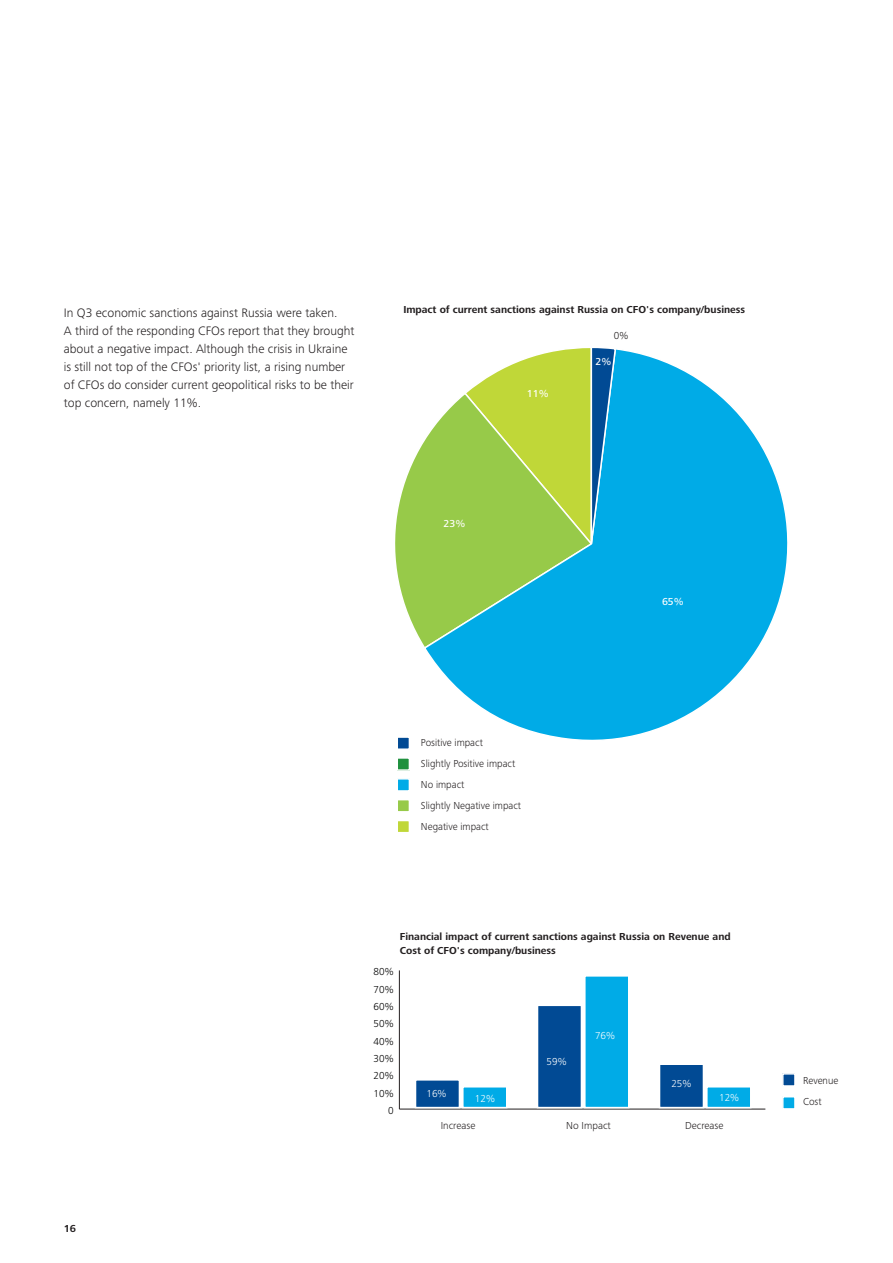
<style>
.page{position:relative;width:893px;height:1263px;background:#fff}
.page>*{position:absolute;margin:0;border:0;box-sizing:border-box;transform-origin:0 0}
.t1{font:300 12.75px/18px "Frutiger Next Pro";color:#231f20}
.t2{font:700 10.5px/13.5px "Frutiger Next Pro";color:#231f20}
.t3{font:300 10.5px/21px "Frutiger Next Pro";color:#231f20}
.t4{font:300 10.5px "Frutiger Next Pro";color:#000001}
.t5{font:300 10.5px "Frutiger Next Pro";color:#fff}
.t6{font:500 10.5px "Frutiger Next Pro";color:#fff}
</style>
<div class="page">
<svg style="left:395px;top:443px;width:28px;height:201px"></svg>
<svg style="left:423px;top:349px;width:365px;height:391px"></svg>
<svg style="left:463px;top:348px;width:154px;height:198px;background:#9fca60"></svg>
<div style="left:397px;top:737px;width:12px;height:12px;background:#014a94"></div>
<div style="left:396px;top:736px;width:14px;height:14px;border:2px solid #fff"></div>
<div style="left:397px;top:758px;width:12px;height:12px;background:#1f913e"></div>
<div style="left:396px;top:757px;width:14px;height:14px;border:2px solid #fff"></div>
<div style="left:397px;top:779px;width:12px;height:12px;background:#00abe7"></div>
<div style="left:396px;top:778px;width:14px;height:14px;border:2px solid #fff"></div>
<div style="left:397px;top:800px;width:12px;height:12px;background:#97ca49"></div>
<div style="left:396px;top:799px;width:14px;height:13px;border:2px solid #fff"></div>
<div style="left:397px;top:820px;width:12px;height:13px;background:#c0d738"></div>
<div style="left:396px;top:820px;width:14px;height:13px;border:2px solid #fff"></div>
<div style="left:783px;top:1074px;width:12px;height:12px;background:#014a94"></div>
<div style="left:782px;top:1073px;width:14px;height:14px;border:2px solid #fff"></div>
<div style="left:783px;top:1097px;width:12px;height:12px;background:#00abe7"></div>
<div style="left:782px;top:1096px;width:14px;height:14px;border:2px solid #fff"></div>
<hr style="left:399px;top:1109px;width:366px;height:1px;background:#231f20">
<hr style="left:399px;top:970px;width:1px;height:139px;background:#231f20">
<div style="left:463px;top:1087px;width:44px;height:20px;background:#00abe7"></div>
<div style="left:462px;top:1086px;width:45px;height:22px;border:2px solid #fff"></div>
<div style="left:585px;top:976px;width:44px;height:131px;background:#00abe7"></div>
<div style="left:584px;top:975px;width:45px;height:133px;border:2px solid #fff"></div>
<div style="left:707px;top:1087px;width:44px;height:20px;background:#00abe7"></div>
<div style="left:706px;top:1086px;width:45px;height:22px;border:2px solid #fff"></div>
<div style="left:415px;top:1080px;width:44px;height:27px;background:#014a94"></div>
<div style="left:415px;top:1079px;width:45px;height:29px;border:2px solid #fff"></div>
<div style="left:537px;top:1005px;width:44px;height:102px;background:#014a94"></div>
<div style="left:537px;top:1004px;width:45px;height:104px;border:2px solid #fff"></div>
<div style="left:659px;top:1064px;width:44px;height:43px;background:#014a94"></div>
<div style="left:659px;top:1063px;width:45px;height:45px;border:2px solid #fff"></div>
<p class="t1" style="left:64px;top:304px;width:292px">In Q3 economic sanctions against Russia were taken.<br>A third of the responding CFOs report that they brought about a negative impact. Although the crisis in Ukraine is still not top of the CFOs' priority list, a rising number of CFOs do consider current geopolitical risks to be their top concern, namely 11%.</p>
<p class="t2" style="left:403px;top:303px;width:343px">Impact of current sanctions against Russia on CFO's company/business</p>
<p class="t3" style="left:614px;top:325px;width:16px">0%</p>
<p class="t6" style="left:595px;top:355px;width:17px">2%</p>
<p class="t6" style="left:527px;top:388px;width:23px">11%</p>
<p class="t6" style="left:444px;top:518px;width:23px">23%</p>
<p class="t3" style="left:421px;top:732px;width:102px">Positive impact<br>Slightly Positive impact<br>No impact<br>Slightly Negative impact<br>Negative impact</p>
<p class="t6" style="left:662px;top:595px;width:23px">65%</p>
<p class="t2" style="left:400px;top:930px;width:332px">Financial impact of current sanctions against Russia on Revenue and<br>Cost of CFO's company/business</p>
<p class="t4" style="left:374px;top:966px;width:22px">80%</p>
<p class="t4" style="left:374px;top:983px;width:22px">70%</p>
<p class="t4" style="left:374px;top:1000px;width:22px">60%</p>
<p class="t2" style="left:64px;top:1221px;width:14px">16</p>
<p class="t4" style="left:374px;top:1018px;width:22px">50%</p>
<p class="t4" style="left:374px;top:1035px;width:22px">40%</p>
<p class="t4" style="left:374px;top:1052px;width:22px">30%</p>
<p class="t4" style="left:374px;top:1070px;width:22px">20%</p>
<p class="t4" style="left:374px;top:1087px;width:22px">10%</p>
<p class="t4" style="left:388px;top:1104px;width:7px">0</p>
<p class="t5" style="left:426px;top:1088px;width:22px">16%</p>
<p class="t5" style="left:475px;top:1092px;width:22px">12%</p>
<p class="t5" style="left:547px;top:1056px;width:22px">59%</p>
<p class="t5" style="left:595px;top:1030px;width:22px">76%</p>
<p class="t5" style="left:671px;top:1078px;width:22px">25%</p>
<p class="t5" style="left:719px;top:1091px;width:22px">12%</p>
<p class="t3" style="left:441px;top:1115px;width:36px">Increase</p>
<p class="t3" style="left:566px;top:1115px;width:46px">No Impact</p>
<p class="t3" style="left:685px;top:1115px;width:40px">Decrease</p>
<p class="t3" style="left:803px;top:1070px;width:37px">Revenue<br>Cost</p>
</div>
